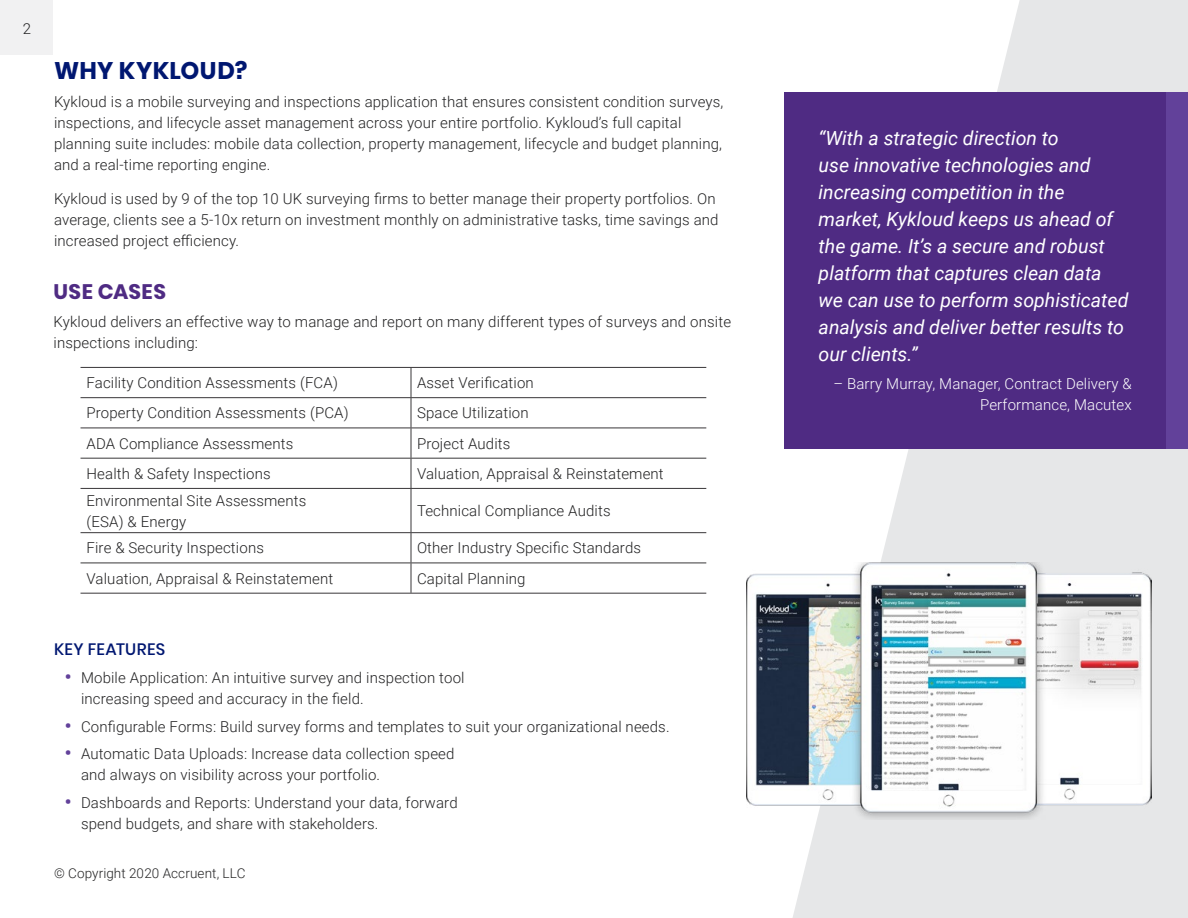
<style>
.page{position:relative;width:1188px;height:918px;background:#fff}
.page>*{position:absolute;margin:0;border:0;box-sizing:border-box;transform-origin:0 0}
.t1{font:700 24px "Poppins";letter-spacing:.01em;color:#001771}
.t2{font:700 21px "Poppins";letter-spacing:.02em;color:#4f2b83}
.t3{font:italic 19.5px/27px "Roboto";color:#fff}
.t4{font:500 16.5px "Poppins";letter-spacing:.02em;color:#001771}
.t5{font:300 15px/21px "Roboto";letter-spacing:.01em;color:#222223}
.t6{font:300 15px/21px "Roboto";letter-spacing:.01em;color:#fff;text-align:right}
.t7{font:300 13.5px "Roboto";letter-spacing:.01em;color:#222223}
.s1{font-weight:900;font-size:18px;color:#62419a}
</style>
<div class="page">
<div style="left:1px;top:0;width:52px;height:54px;background:#f1f1f2"></div>
<svg style="left:793px;top:0;width:395px;height:918px;fill:#e6e7e8"></svg>
<img style="left:747px;top:562px;width:405px;height:257px">
<hr style="left:411px;top:367px;width:295px;height:1px;background:#393739">
<hr style="left:81px;top:397px;width:330px;height:1px;background:#393739">
<hr style="left:411px;top:397px;width:295px;height:1px;background:#393739">
<hr style="left:81px;top:428px;width:330px;height:1px;background:#393739">
<hr style="left:411px;top:428px;width:295px;height:1px;background:#393739">
<hr style="left:81px;top:458px;width:330px;height:1px;background:#393739">
<hr style="left:411px;top:458px;width:295px;height:1px;background:#393739">
<hr style="left:81px;top:488px;width:330px;height:1px;background:#393739">
<hr style="left:411px;top:488px;width:295px;height:1px;background:#393739">
<hr style="left:411px;top:532px;width:295px;height:1px;background:#393739">
<hr style="left:411px;top:563px;width:295px;height:1px;background:#393739">
<hr style="left:411px;top:593px;width:295px;height:1px;background:#393739">
<hr style="left:81px;top:367px;width:330px;height:1px;background:#393739">
<svg style="left:411px;top:368px;width:1px;height:29px"></svg>
<hr style="left:411px;top:398px;width:1px;height:30px;background:#393739">
<hr style="left:411px;top:428px;width:1px;height:30px;background:#393739">
<svg style="left:411px;top:459px;width:1px;height:29px"></svg>
<hr style="left:411px;top:489px;width:1px;height:43px;background:#393739">
<hr style="left:81px;top:532px;width:330px;height:1px;background:#393739">
<hr style="left:411px;top:533px;width:1px;height:30px;background:#393739">
<hr style="left:81px;top:563px;width:330px;height:1px;background:#393739">
<hr style="left:411px;top:563px;width:1px;height:30px;background:#393739">
<hr style="left:81px;top:593px;width:330px;height:1px;background:#393739">
<div style="left:784px;top:92px;width:404px;height:357px;background:#4f2b83"></div>
<div style="left:1166px;top:92px;width:22px;height:357px;background:#62419a"></div>
<p class="t5" style="left:23px;top:17px;width:10px">2</p>
<h1 class="t1" style="left:54px;top:57px;width:195px">WHY KYKLOUD?</h1>
<p class="t5" style="left:54px;top:91px;width:671px">Kykloud is a mobile surveying and inspections application that ensures consistent condition surveys, inspections, and lifecycle asset management across your entire portfolio. Kykloud’s full capital planning suite includes: mobile data collection, property management, lifecycle and budget planning, and a real-time reporting engine.</p>
<p class="t5" style="left:54px;top:188px;width:666px">Kykloud is used by 9 of the top 10 UK surveying firms to better manage their property portfolios. On average, clients see a 5-10x return on investment monthly on administrative tasks, time savings and increased project efficiency.</p>
<h2 class="t2" style="left:54px;top:279px;width:114px">USE CASES</h2>
<p class="t5" style="left:54px;top:310px;width:679px">Kykloud delivers an effective way to manage and report on many different types of surveys and onsite inspections including:</p>
<p class="t5" style="left:87px;top:372px;width:253px">Facility Condition Assessments (FCA)</p>
<p class="t5" style="left:417px;top:372px;width:118px">Asset Verification</p>
<p class="t5" style="left:87px;top:402px;width:264px">Property Condition Assessments (PCA)</p>
<p class="t5" style="left:417px;top:402px;width:113px">Space Utilization</p>
<p class="t5" style="left:87px;top:432px;width:208px">ADA Compliance Assessments</p>
<p class="t5" style="left:417px;top:432px;width:95px">Project Audits</p>
<p class="t5" style="left:87px;top:463px;width:186px">Health &amp; Safety Inspections</p>
<p class="t5" style="left:417px;top:463px;width:248px">Valuation, Appraisal &amp; Reinstatement</p>
<p class="t5" style="left:87px;top:489px;width:221px">Environmental Site Assessments (ESA) &amp; Energy</p>
<p class="t5" style="left:417px;top:500px;width:195px">Technical Compliance Audits</p>
<p class="t5" style="left:87px;top:537px;width:179px">Fire &amp; Security Inspections</p>
<p class="t5" style="left:417px;top:537px;width:226px">Other Industry Specific Standards</p>
<p class="t5" style="left:87px;top:567px;width:248px">Valuation, Appraisal &amp; Reinstatement</p>
<p class="t5" style="left:417px;top:567px;width:110px">Capital Planning</p>
<p class="t4" style="left:54px;top:640px;width:113px">KEY FEATURES</p>
<p class="t5" style="left:81px;top:667px;width:385px;text-indent:-16px"><span class="s1">•</span> Mobile Application: An intuitive survey and inspection tool increasing speed and accuracy in the field.</p>
<p class="t5" style="left:65px;top:715px;width:606px"><span class="s1">•</span> Configurable Forms: Build survey forms and templates to suit your organizational needs.</p>
<p class="t5" style="left:81px;top:743px;width:375px;text-indent:-16px"><span class="s1">•</span> Automatic Data Uploads: Increase data collection speed and always on visibility across your portfolio.</p>
<p class="t5" style="left:81px;top:792px;width:378px;text-indent:-16px"><span class="s1">•</span> Dashboards and Reports: Understand your data, forward spend budgets, and share with stakeholders.</p>
<p class="t7" style="left:54px;top:863px;width:193px">© Copyright 2020 Accruent, LLC</p>
<p class="t3" style="left:819px;top:124px;width:311px">“With a strategic direction to<br>use innovative technologies and increasing competition in the market, Kykloud keeps us ahead of the game. It’s a secure and robust platform that captures clean data we can use to perform sophisticated analysis and deliver better results to our clients.”</p>
<p class="t6" style="left:833px;top:372px;width:300px">– Barry Murray, Manager, Contract Delivery &amp;<br>Performance, Macutex</p>
</div>
